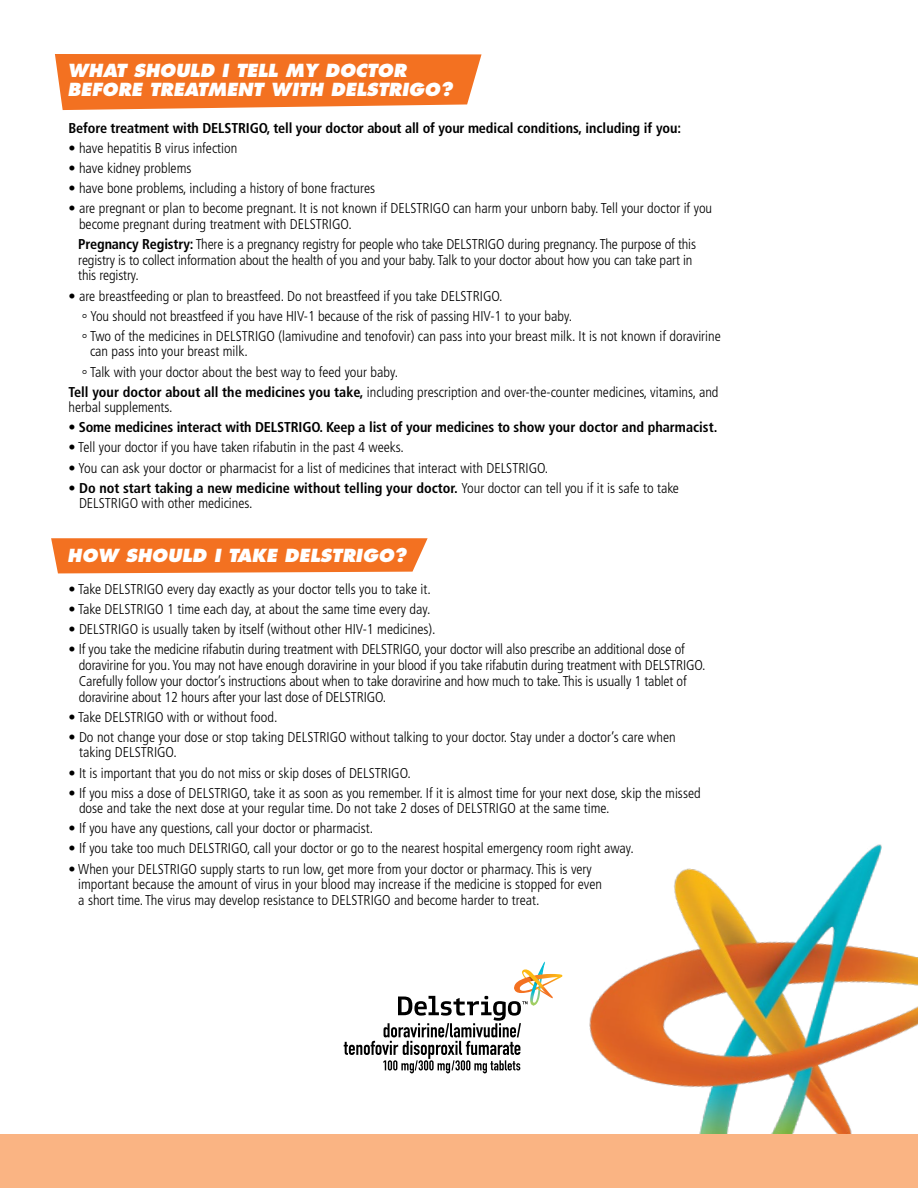
<style>
.page{position:relative;width:918px;height:1188px;background:#fff}
.page>*{position:absolute;margin:0;border:0;box-sizing:border-box;transform-origin:0 0}
.t1{font:italic 800 17.55px/18.9px "Futura Std";color:#fff}
.t2{font:300 condensed 14.25px/15.8px "Frutiger LT Std";color:#000}
.t3{font:700 condensed 14.25px "Frutiger LT Std";letter-spacing:-.01em;color:#000}
.s1{font-weight:700}
.s2{font-weight:300}
</style>
<div class="page">
<div style="left:0;top:1134px;width:918px;height:54px;background:#fab483"></div>
<img style="left:589px;top:844px;width:329px;height:290px">
<svg style="left:344px;top:962px;width:218px;height:111px"></svg>
<svg style="left:55px;top:54px;width:427px;height:56px;background:#f37c32"></svg>
<svg style="left:51px;top:538px;width:377px;height:35px;background:#f3782c"></svg>
<p class="t1" style="left:68px;top:61px;width:386px">WHAT SHOULD I TELL MY DOCTOR<br>BEFORE TREATMENT WITH DELSTRIGO?</p>
<p class="t3" style="left:68px;top:120px;width:614px">Before treatment with DELSTRIGO, tell your doctor about all of your medical conditions, including if you:</p>
<p class="t2" style="left:68px;top:140px;width:170px">• have hepatitis B virus infection</p>
<p class="t2" style="left:68px;top:160px;width:124px">• have kidney problems</p>
<p class="t2" style="left:68px;top:181px;width:308px">• have bone problems, including a history of bone fractures</p>
<p class="t2" style="left:79px;top:201px;width:635px;text-indent:-11px">• are pregnant or plan to become pregnant. It is not known if DELSTRIGO can harm your unborn baby. Tell your doctor if you become pregnant during treatment with DELSTRIGO.</p>
<p class="t2" style="left:78px;top:236px;width:619px"><span class="s1">Pregnancy Registry:</span> There is a pregnancy registry for people who take DELSTRIGO during pregnancy. The purpose of this registry is to collect information about the health of you and your baby. Talk to your doctor about how you can take part in this registry.</p>
<p class="t2" style="left:82px;top:286px;width:640px;line-height:20.1px;text-indent:-13px">• are breastfeeding or plan to breastfeed. Do not breastfeed if you take DELSTRIGO.<br>° You should not breastfeed if you have HIV-1 because of the risk of passing HIV-1 to your baby.<br>° Two of the medicines in DELSTRIGO (lamivudine and tenofovir) can pass into your breast milk. It is not known if doravirine</p>
<p class="t2" style="left:90px;top:344px;width:159px">can pass into your breast milk.</p>
<p class="t2" style="left:82px;top:364px;width:318px">° Talk with your doctor about the best way to feed your baby.</p>
<p class="t2" style="left:68px;top:384px;width:652px"><span class="s1">Tell your doctor about all the medicines you take,</span> including prescription and over-the-counter medicines, vitamins, and</p>
<p class="t2" style="left:68px;top:400px;width:105px">herbal supplements.</p>
<p class="t3" style="left:68px;top:419px;width:650px"><span class="s2">•</span> Some medicines interact with DELSTRIGO. Keep a list of your medicines to show your doctor and pharmacist.</p>
<p class="t2" style="left:68px;top:440px;width:337px">• Tell your doctor if you have taken rifabutin in the past 4 weeks.</p>
<p class="t2" style="left:68px;top:460px;width:481px">• You can ask your doctor or pharmacist for a list of medicines that interact with DELSTRIGO.</p>
<p class="t2" style="left:79px;top:480px;width:601px;text-indent:-11px">• <span class="s1">Do not start taking a new medicine without telling your doctor.</span> Your doctor can tell you if it is safe to take<br>DELSTRIGO with other medicines.</p>
<p class="t1" style="left:67px;top:546px;width:340px">HOW SHOULD I TAKE DELSTRIGO?</p>
<p class="t2" style="left:69px;top:582px;width:364px">• Take DELSTRIGO every day exactly as your doctor tells you to take it.</p>
<p class="t2" style="left:69px;top:602px;width:363px">• Take DELSTRIGO 1 time each day, at about the same time every day.</p>
<p class="t2" style="left:69px;top:622px;width:369px">• DELSTRIGO is usually taken by itself (without other HIV-1 medicines).</p>
<p class="t2" style="left:79px;top:642px;width:628px;text-indent:-10px">• If you take the medicine rifabutin during treatment with DELSTRIGO, your doctor will also prescribe an additional dose of doravirine for you. You may not have enough doravirine in your blood if you take rifabutin during treatment with DELSTRIGO.<br>Carefully follow your doctor’s instructions about when to take doravirine and how much to take. This is usually 1 tablet of doravirine about 12 hours after your last dose of DELSTRIGO.</p>
<p class="t2" style="left:69px;top:709px;width:211px">• Take DELSTRIGO with or without food.</p>
<p class="t2" style="left:79px;top:729px;width:598px;text-indent:-11px">• Do not change your dose or stop taking DELSTRIGO without talking to your doctor. Stay under a doctor’s care when taking DELSTRIGO.</p>
<p class="t2" style="left:69px;top:765px;width:344px">• It is important that you do not miss or skip doses of DELSTRIGO.</p>
<p class="t2" style="left:79px;top:785px;width:623px;text-indent:-11px">• If you miss a dose of DELSTRIGO, take it as soon as you remember. If it is almost time for your next dose, skip the missed dose and take the next dose at your regular time. Do not take 2 doses of DELSTRIGO at the same time.</p>
<p class="t2" style="left:69px;top:821px;width:306px">• If you have any questions, call your doctor or pharmacist.</p>
<p class="t2" style="left:69px;top:841px;width:567px">• If you take too much DELSTRIGO, call your doctor or go to the nearest hospital emergency room right away.</p>
<p class="t2" style="left:78px;top:861px;width:525px;text-indent:-10px">• When your DELSTRIGO supply starts to run low, get more from your doctor or pharmacy. This is very important because the amount of virus in your blood may increase if the medicine is stopped for even a short time. The virus may develop resistance to DELSTRIGO and become harder to treat.</p>
</div>
